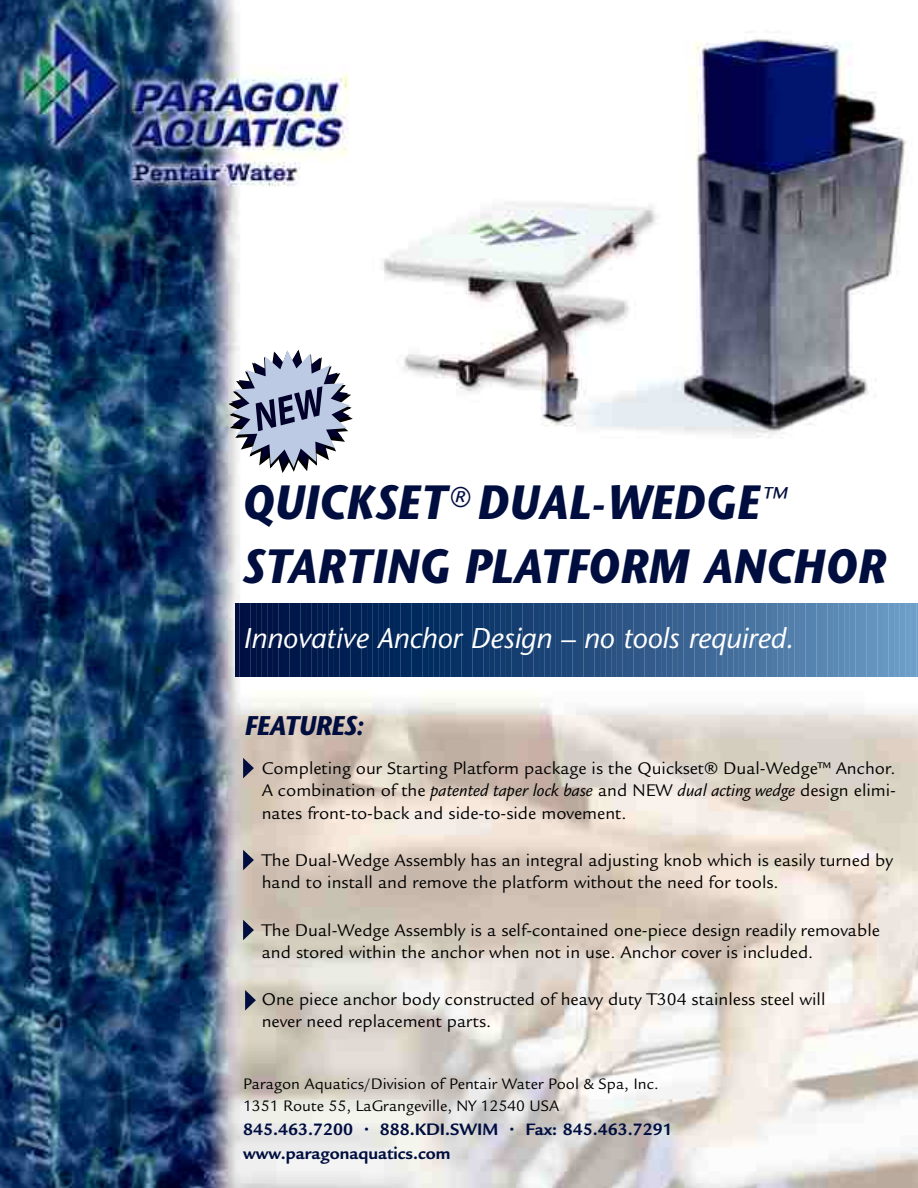
<style>
.page{position:relative;width:918px;height:1188px;background:#fff}
.page>*{position:absolute;margin:0;border:0;box-sizing:border-box;transform-origin:0 0}
.t1{font:italic 700 48px/64.5px "Stone Sans";color:#000e3f;scale:.93 1}
.t2{font:italic 28.5px "Stone Sans";color:#fff}
.t3{font:italic 700 27px "Stone Sans";letter-spacing:-.02em;color:#000e3f;scale:.95 1}
.t4{font:18.3px/22px "Legacy Sans";color:#000}
.t5{font:700 18px/24px "Legacy Sans";color:#000e3f}
.t6{font:16.5px/22.5px "Legacy Sans";color:#000}
.s1{font-style:italic}
</style>
<div class="page">
<img style="left:0;top:0;width:918px;height:1188px">
<svg style="left:224px;top:332px;width:138px;height:154px"></svg>
<hr style="left:236px;top:603px;width:2px;height:73px;background:#000e3f">
<hr style="left:241px;top:603px;width:2px;height:73px;background:#000f41">
<hr style="left:247px;top:603px;width:2px;height:73px;background:#001041">
<hr style="left:252px;top:603px;width:2px;height:73px;background:#001143">
<hr style="left:258px;top:603px;width:2px;height:73px;background:#001243">
<hr style="left:264px;top:603px;width:1px;height:73px;background:#001344">
<hr style="left:269px;top:603px;width:2px;height:73px;background:#001345">
<hr style="left:275px;top:603px;width:2px;height:73px;background:#001445">
<hr style="left:280px;top:603px;width:2px;height:73px;background:#001547">
<hr style="left:286px;top:603px;width:2px;height:73px;background:#001648">
<hr style="left:291px;top:603px;width:2px;height:73px;background:#001749">
<hr style="left:297px;top:603px;width:2px;height:73px;background:#001749">
<hr style="left:302px;top:603px;width:2px;height:73px;background:#00194b">
<hr style="left:308px;top:603px;width:2px;height:73px;background:#00194b">
<hr style="left:314px;top:603px;width:1px;height:73px;background:#001a4d">
<hr style="left:319px;top:603px;width:2px;height:73px;background:#001b4d">
<hr style="left:325px;top:603px;width:1px;height:73px;background:#001c4e">
<hr style="left:330px;top:603px;width:2px;height:73px;background:#001d4f">
<hr style="left:336px;top:603px;width:2px;height:73px;background:#001e51">
<hr style="left:341px;top:603px;width:2px;height:73px;background:#001e51">
<hr style="left:347px;top:603px;width:2px;height:73px;background:#001f52">
<hr style="left:352px;top:603px;width:2px;height:73px;background:#002053">
<hr style="left:358px;top:603px;width:2px;height:73px;background:#002153">
<hr style="left:363px;top:603px;width:2px;height:73px;background:#025">
<hr style="left:369px;top:603px;width:2px;height:73px;background:#002355">
<hr style="left:375px;top:603px;width:1px;height:73px;background:#002457">
<hr style="left:380px;top:603px;width:2px;height:73px;background:#002458">
<hr style="left:386px;top:603px;width:2px;height:73px;background:#002659">
<hr style="left:391px;top:603px;width:2px;height:73px;background:#002659">
<hr style="left:397px;top:603px;width:2px;height:73px;background:#00275a">
<hr style="left:402px;top:603px;width:2px;height:73px;background:#00285c">
<hr style="left:408px;top:603px;width:2px;height:73px;background:#00295c">
<hr style="left:413px;top:603px;width:2px;height:73px;background:#002a5d">
<hr style="left:419px;top:603px;width:2px;height:73px;background:#002a5e">
<hr style="left:424px;top:603px;width:2px;height:73px;background:#002c5f">
<hr style="left:430px;top:603px;width:2px;height:73px;background:#012c60">
<hr style="left:436px;top:603px;width:1px;height:73px;background:#022d60">
<hr style="left:441px;top:603px;width:2px;height:73px;background:#032f62">
<hr style="left:447px;top:603px;width:2px;height:73px;background:#042f63">
<hr style="left:452px;top:603px;width:2px;height:73px;background:#063164">
<hr style="left:458px;top:603px;width:2px;height:73px;background:#073265">
<hr style="left:463px;top:603px;width:2px;height:73px;background:#093367">
<hr style="left:469px;top:603px;width:2px;height:73px;background:#093467">
<hr style="left:474px;top:603px;width:2px;height:73px;background:#0b3569">
<hr style="left:480px;top:603px;width:2px;height:73px;background:#0c3669">
<hr style="left:485px;top:603px;width:2px;height:73px;background:#0e386b">
<hr style="left:491px;top:603px;width:2px;height:73px;background:#0f386b">
<hr style="left:497px;top:603px;width:1px;height:73px;background:#103a6d">
<hr style="left:502px;top:603px;width:2px;height:73px;background:#123b6e">
<hr style="left:508px;top:603px;width:2px;height:73px;background:#123b6e">
<hr style="left:513px;top:603px;width:2px;height:73px;background:#143d70">
<hr style="left:519px;top:603px;width:2px;height:73px;background:#153e70">
<hr style="left:524px;top:603px;width:2px;height:73px;background:#173f72">
<hr style="left:530px;top:603px;width:2px;height:73px;background:#184073">
<hr style="left:535px;top:603px;width:2px;height:73px;background:#194274">
<hr style="left:541px;top:603px;width:2px;height:73px;background:#194375">
<hr style="left:547px;top:603px;width:1px;height:73px;background:#1b4476">
<hr style="left:552px;top:603px;width:2px;height:73px;background:#1c4577">
<hr style="left:558px;top:603px;width:1px;height:73px;background:#1d4678">
<hr style="left:563px;top:603px;width:2px;height:73px;background:#1e4779">
<hr style="left:569px;top:603px;width:2px;height:73px;background:#1f487a">
<hr style="left:574px;top:603px;width:2px;height:73px;background:#214a7c">
<hr style="left:580px;top:603px;width:2px;height:73px;background:#224b7c">
<hr style="left:585px;top:603px;width:2px;height:73px;background:#244d7e">
<hr style="left:591px;top:603px;width:2px;height:73px;background:#254d7f">
<hr style="left:596px;top:603px;width:2px;height:73px;background:#254e7f">
<hr style="left:602px;top:603px;width:2px;height:73px;background:#275081">
<hr style="left:608px;top:603px;width:1px;height:73px;background:#285182">
<hr style="left:613px;top:603px;width:2px;height:73px;background:#2a5383">
<hr style="left:619px;top:603px;width:2px;height:73px;background:#2b5384">
<hr style="left:624px;top:603px;width:2px;height:73px;background:#2c5586">
<hr style="left:630px;top:603px;width:2px;height:73px;background:#2d5686">
<hr style="left:635px;top:603px;width:2px;height:73px;background:#2f5888">
<hr style="left:641px;top:603px;width:2px;height:73px;background:#305989">
<hr style="left:646px;top:603px;width:2px;height:73px;background:#325b8b">
<hr style="left:652px;top:603px;width:2px;height:73px;background:#325b8c">
<hr style="left:657px;top:603px;width:2px;height:73px;background:#345d8d">
<hr style="left:663px;top:603px;width:2px;height:73px;background:#355e8e">
<hr style="left:669px;top:603px;width:1px;height:73px;background:#365f8f">
<hr style="left:674px;top:603px;width:2px;height:73px;background:#386190">
<hr style="left:680px;top:603px;width:2px;height:73px;background:#396291">
<hr style="left:685px;top:603px;width:2px;height:73px;background:#3a6493">
<hr style="left:691px;top:603px;width:2px;height:73px;background:#3b6493">
<hr style="left:696px;top:603px;width:2px;height:73px;background:#3d6695">
<hr style="left:702px;top:603px;width:2px;height:73px;background:#3e6796">
<hr style="left:707px;top:603px;width:2px;height:73px;background:#3f6998">
<hr style="left:713px;top:603px;width:2px;height:73px;background:#3f6a99">
<hr style="left:718px;top:603px;width:2px;height:73px;background:#406b9a">
<hr style="left:724px;top:603px;width:2px;height:73px;background:#426d9b">
<hr style="left:730px;top:603px;width:1px;height:73px;background:#436e9c">
<hr style="left:735px;top:603px;width:2px;height:73px;background:#45709e">
<hr style="left:741px;top:603px;width:2px;height:73px;background:#45719f">
<hr style="left:746px;top:603px;width:2px;height:73px;background:#4773a1">
<hr style="left:752px;top:603px;width:2px;height:73px;background:#4874a2">
<hr style="left:757px;top:603px;width:2px;height:73px;background:#4975a2">
<hr style="left:763px;top:603px;width:2px;height:73px;background:#4b77a4">
<hr style="left:768px;top:603px;width:2px;height:73px;background:#4c78a5">
<hr style="left:774px;top:603px;width:2px;height:73px;background:#4d7aa7">
<hr style="left:780px;top:603px;width:1px;height:73px;background:#4e7ba8">
<hr style="left:785px;top:603px;width:2px;height:73px;background:#507da9">
<hr style="left:791px;top:603px;width:1px;height:73px;background:#517eab">
<hr style="left:796px;top:603px;width:2px;height:73px;background:#5380ad">
<hr style="left:802px;top:603px;width:2px;height:73px;background:#5380ad">
<hr style="left:807px;top:603px;width:2px;height:73px;background:#5583af">
<hr style="left:813px;top:603px;width:2px;height:73px;background:#5684b0">
<hr style="left:818px;top:603px;width:2px;height:73px;background:#5886b2">
<hr style="left:824px;top:603px;width:2px;height:73px;background:#5987b3">
<hr style="left:829px;top:603px;width:2px;height:73px;background:#5988b4">
<hr style="left:835px;top:603px;width:2px;height:73px;background:#5b8ab6">
<hr style="left:841px;top:603px;width:1px;height:73px;background:#5c8bb7">
<hr style="left:846px;top:603px;width:2px;height:73px;background:#5e8db9">
<hr style="left:852px;top:603px;width:2px;height:73px;background:#5f8eba">
<hr style="left:857px;top:603px;width:2px;height:73px;background:#6190bc">
<hr style="left:863px;top:603px;width:2px;height:73px;background:#6291bd">
<hr style="left:868px;top:603px;width:2px;height:73px;background:#6393bf">
<hr style="left:874px;top:603px;width:2px;height:73px;background:#6494c0">
<hr style="left:879px;top:603px;width:2px;height:73px;background:#6595c1">
<hr style="left:885px;top:603px;width:2px;height:73px;background:#6798c3">
<hr style="left:890px;top:603px;width:2px;height:73px;background:#6899c4">
<hr style="left:896px;top:603px;width:2px;height:73px;background:#699bc6">
<hr style="left:902px;top:603px;width:1px;height:73px;background:#6a9cc7">
<hr style="left:907px;top:603px;width:2px;height:73px;background:#6d9ec9">
<hr style="left:913px;top:603px;width:2px;height:73px;background:#6e9fca">
<hr style="left:917px;top:603px;width:1px;height:73px;background:#6fa0cb">
<svg style="left:243px;top:758px;width:11px;height:20px"></svg>
<svg style="left:243px;top:850px;width:11px;height:20px"></svg>
<svg style="left:243px;top:920px;width:11px;height:20px"></svg>
<svg style="left:245px;top:990px;width:11px;height:21px"></svg>
<h1 class="t1" style="left:242px;top:475px;width:693px">QUICKSET<sup>®</sup> DUAL-WEDGE<sup>™<br></sup>STARTING PLATFORM ANCHOR</h1>
<h2 class="t2" style="left:243px;top:627px;width:552px">Innovative Anchor Design – no tools required.</h2>
<h3 class="t3" style="left:244px;top:715px;width:128px">FEATURES:</h3>
<p class="t4" style="left:262px;top:759px;width:636px;text-align:justify">Completing our Starting Platform package is the Quickset® Dual-Wedge™ Anchor.<br>A combination of the <span class="s1">patented taper lock base</span> and NEW <span class="s1">dual acting wedge</span> design elimi&shy;nates front-to-back and side-to-side movement.</p>
<p class="t4" style="left:262px;top:851px;width:633px">The Dual-Wedge Assembly has an integral adjusting knob which is easily turned by hand to install and remove the platform without the need for tools.</p>
<p class="t4" style="left:262px;top:921px;width:620px">The Dual-Wedge Assembly is a self-contained one-piece design readily removable and stored within the anchor when not in use. Anchor cover is included.</p>
<p class="t4" style="left:262px;top:990px;width:565px">One piece anchor body constructed of heavy duty T304 stainless steel will never need replacement parts.</p>
<p class="t6" style="left:243px;top:1074px;width:417px">Paragon Aquatics/Division of Pentair Water Pool &amp; Spa, Inc.<br>1351 Route 55, LaGrangeville, NY 12540 USA</p>
<p class="t5" style="left:243px;top:1119px;width:431px">845.463.7200 • 888.KDI.SWIM • Fax: 845.463.7291 www.paragonaquatics.com</p>
</div>
